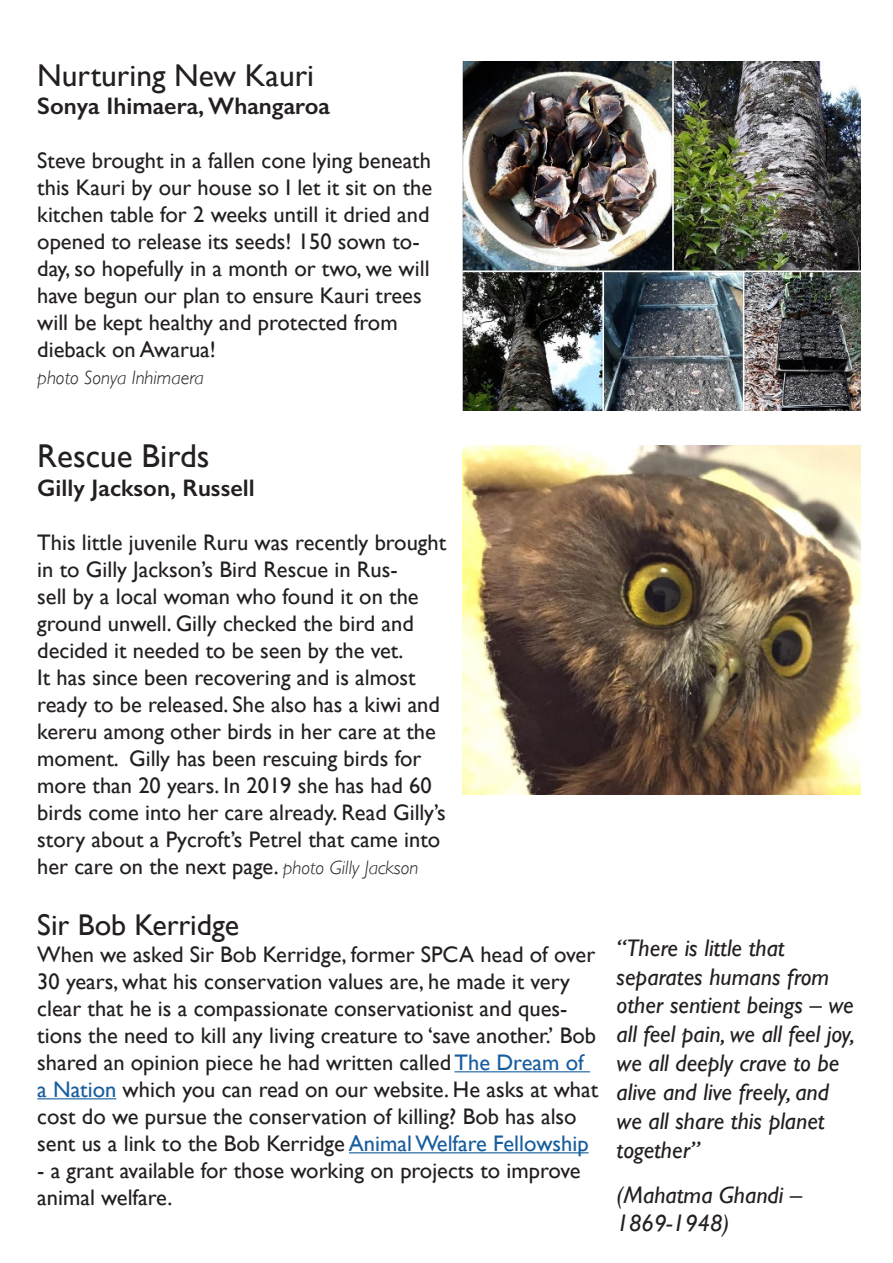
<style>
.page{position:relative;width:893px;height:1263px;background:#fff}
.page>*{position:absolute;margin:0;border:0;box-sizing:border-box;transform-origin:0 0}
.t1{font:33px "Gill Sans";color:#231f20}
.t2{font:31.5px "Gill Sans";color:#231f20}
.t3{font:30px "Gill Sans";color:#231f20}
.t4{font:italic 24px/28.8px "Gill Sans";color:#231f20}
.t5{font:600 24px "Gill Sans";color:#231f20}
.t6{font:22.5px/27px "Gill Sans";color:#231f20}
.t7{font:italic 300 19.5px "Gill Sans";color:#231f20}
.s1{font-weight:300;font-style:italic;font-size:19.5px}
.s2{color:#175d9e}
</style>
<div class="page">
<img style="left:463px;top:62px;width:398px;height:348px">
<img style="left:463px;top:446px;width:398px;height:349px">
<hr style="left:455px;top:1071px;width:135px;height:1px;background:#175d9e">
<hr style="left:37px;top:1098px;width:79px;height:1px;background:#175d9e">
<hr style="left:349px;top:1152px;width:240px;height:1px;background:#175d9e">
<p class="t2" style="left:37px;top:56px;width:278px">Nurturing New Kauri</p>
<p class="t5" style="left:37px;top:92px;width:294px">Sonya Ihimaera, Whangaroa</p>
<p class="t6" style="left:37px;top:147px;width:397px">Steve brought in a fallen cone lying beneath this Kauri by our house so I let it sit on the kitchen table for 2 weeks untill it dried and opened to release its seeds! 150 sown to&shy;day, so hopefully in a month or two, we will have begun our plan to ensure Kauri trees will be kept healthy and protected from dieback on Awarua!</p>
<p class="t7" style="left:37px;top:367px;width:168px">photo Sonya Inhimaera</p>
<p class="t1" style="left:37px;top:437px;width:174px">Rescue Birds</p>
<p class="t5" style="left:37px;top:473px;width:219px">Gilly Jackson, Russell</p>
<p class="t6" style="left:37px;top:529px;width:410px">This little juvenile Ruru was recently brought in to Gilly Jackson’s Bird Rescue in Rus-<br>sell by a local woman who found it on the ground unwell. Gilly checked the bird and decided it needed to be seen by the vet.<br>It has since been recovering and is almost ready to be released. She also has a kiwi and kereru among other birds in her care at the moment. Gilly has been rescuing birds for more than 20 years. In 2019 she has had 60 birds come into her care already. Read Gilly’s story about a Pycroft’s Petrel that came into her care on the next page. <span class="s1">photo Gilly Jackson</span></p>
<p class="t3" style="left:37px;top:907px;width:204px">Sir Bob Kerridge</p>
<p class="t6" style="left:37px;top:941px;width:562px">When we asked Sir Bob Kerridge, former SPCA head of over 30 years, what his conservation values are, he made it very clear that he is a compassionate conservationist and ques&shy;tions the need to kill any living creature to ‘save another.’ Bob shared an opinion piece he had written called <span class="s2">The Dream of a Nation</span> which you can read on our website. He asks at what cost do we pursue the conservation of killing? Bob has also sent us a link to the Bob Kerridge <span class="s2">Animal Welfare Fellowship</span></p>
<p class="t6" style="left:37px;top:1157px;width:545px">- a grant available for those working on projects to improve animal welfare.</p>
<p class="t4" style="left:617px;top:933px;width:170px">“There is little that</p>
<p class="t4" style="left:617px;top:962px;width:240px">separates humans from other sentient beings – we all feel pain, we all feel joy, we all deeply crave to be alive and live freely, and we all share this planet together”</p>
<p class="t4" style="left:617px;top:1180px;width:187px">(Mahatma Ghandi –<br>1869-1948)</p>
</div>
